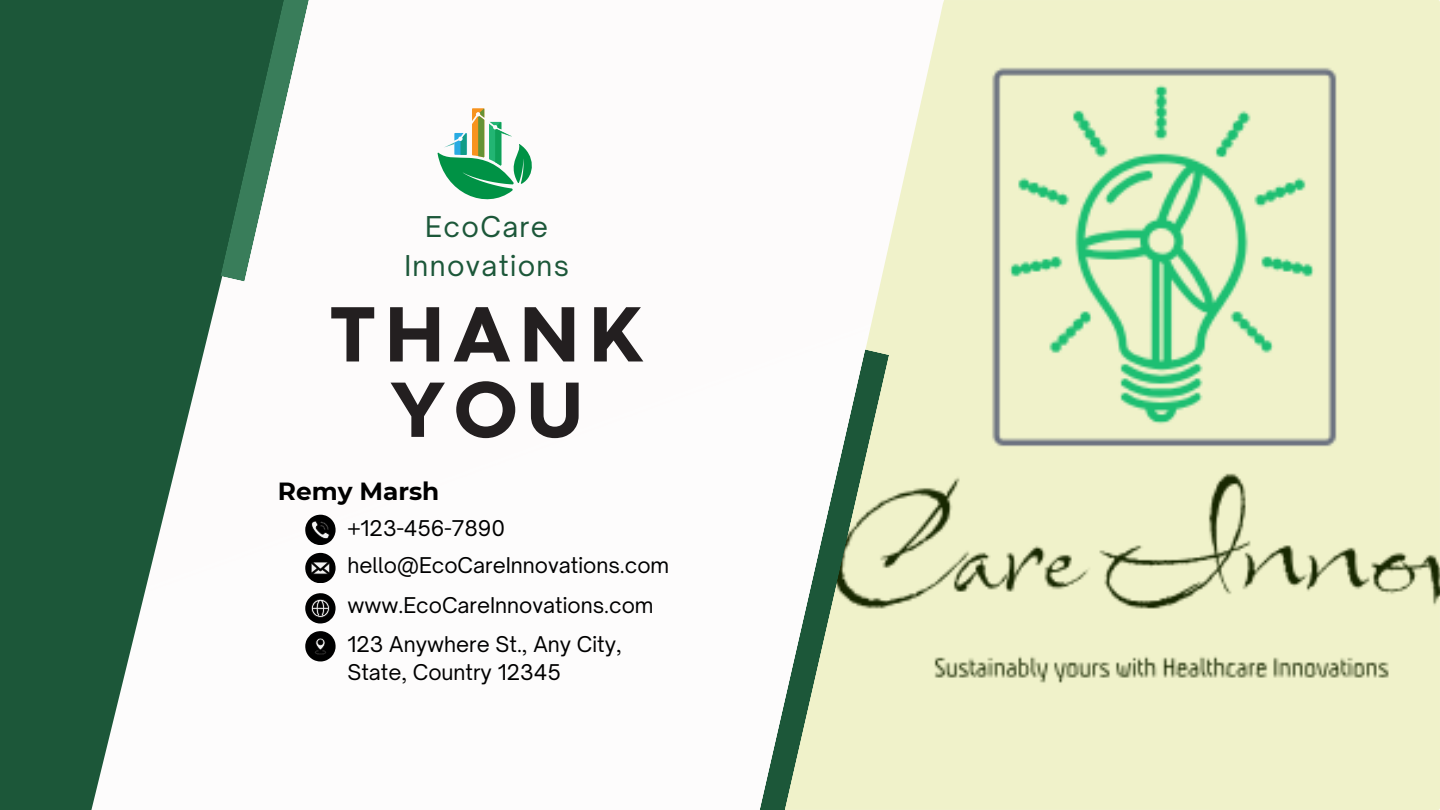
<style>
.page{position:relative;width:1440px;height:810px;background:#fff}
.page>*{position:absolute;margin:0;border:0;box-sizing:border-box;transform-origin:0 0}
.t1{font:800 81.7px/75.4px "Codec Pro";letter-spacing:.11em;color:#231f20;text-align:center}
.t2{font:27.5px/38.1px "Open Sauce One";letter-spacing:.05em;color:#1c5739;text-align:center}
.t3{font:700 24.8px "Montserrat";color:#000}
.t4{font:20.8px/28.5px "Open Sauce One";color:#000}
</style>
<div class="page">
<img style="left:865px;top:0;width:575px;height:810px">
<svg style="left:0;top:0;width:221px;height:810px;fill:#1c5739"></svg>
<svg style="left:760px;top:349px;width:129px;height:461px"></svg>
<svg style="left:220px;top:0;width:89px;height:282px"></svg>
<svg style="left:437px;top:108px;width:95px;height:92px"></svg>
<svg style="left:305px;top:631px;width:30px;height:30px"></svg>
<svg style="left:305px;top:553px;width:30px;height:30px"></svg>
<svg style="left:305px;top:593px;width:30px;height:30px"></svg>
<svg style="left:305px;top:515px;width:30px;height:30px"></svg>
<h3 class="t2" style="left:404px;top:208px;width:166px">EcoCare<br>Innovations</h3>
<p class="t1" style="left:330px;top:303px;width:315px">THANK<br>YOU</p>
<p class="t3" style="left:278px;top:476px;width:163px">Remy Marsh</p>
<p class="t4" style="left:347px;top:513px;width:159px">+123-456-7890</p>
<h2 class="t4" style="left:347px;top:550px;width:323px">hello@EcoCareInnovations.com</h2>
<h1 class="t4" style="left:347px;top:591px;width:308px">www.EcoCareInnovations.com</h1>
<p class="t4" style="left:347px;top:629px;width:276px">123 Anywhere St., Any City,<br>State, Country 12345</p>
</div>
